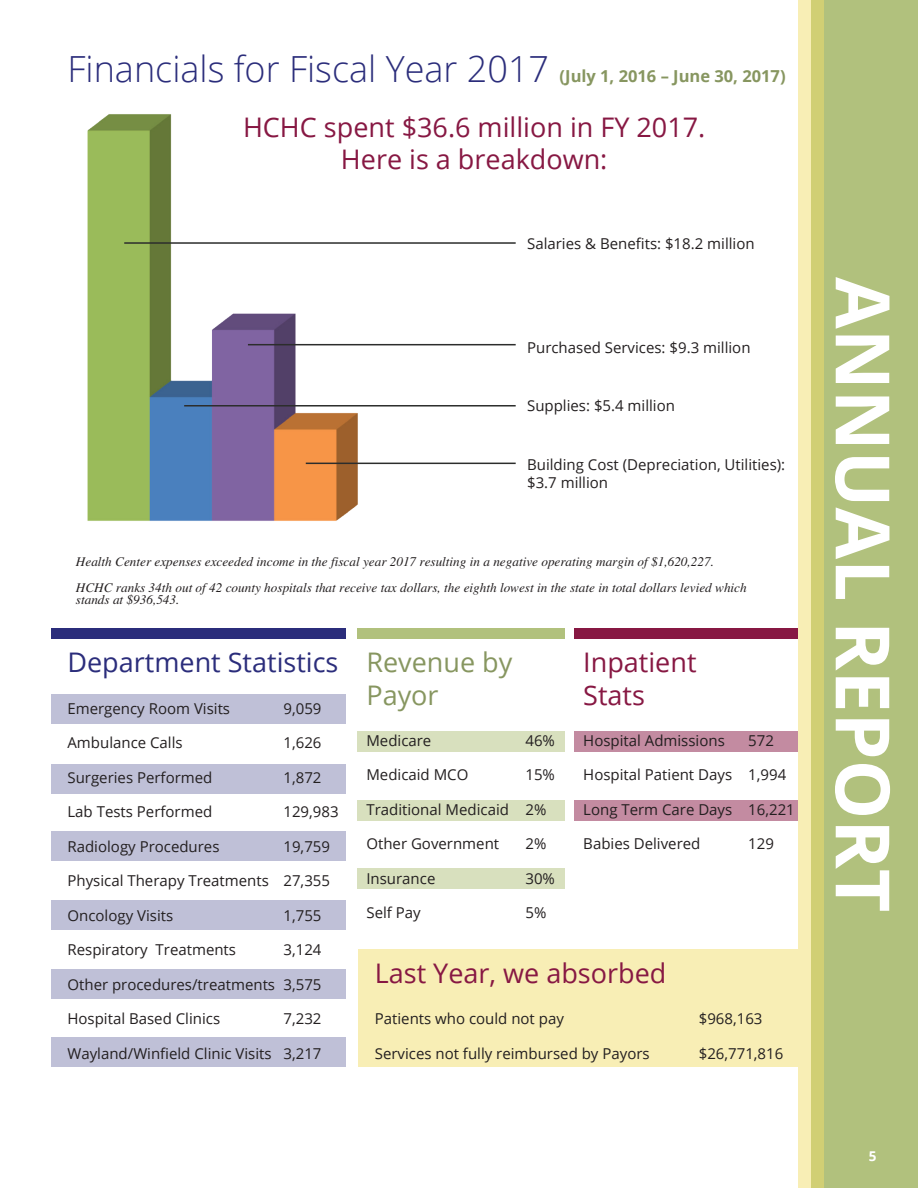
<style>
.page{position:relative;width:918px;height:1188px;background:#fff}
.page>*{position:absolute;margin:0;border:0;box-sizing:border-box;transform-origin:0 0}
.t1{font:700 75px "Open Sans";color:#fff}
.t2{font:300 36px "Open Sans";color:#2b2d7b}
.t3{font:27px/32.4px "Open Sans";color:#871843;text-align:center}
.t4{font:27px "Open Sans";color:#2b2d7b}
.t5{font:27px/32.4px "Open Sans";color:#879660}
.t6{font:15px/18px "Open Sans";color:#231f20}
.t7{font:700 13.5px "Open Sans";color:#fff}
.t8{font:italic 13.2px/25.7px "Times";color:#231f20}
.s1{font-weight:700;font-size:16.5px;color:#879660}
</style>
<div class="page">
<div style="left:358px;top:949px;width:440px;height:117px;background:#f8eeb5"></div>
<div style="left:357px;top:629px;width:208px;height:10px;background:#b1c17d"></div>
<div style="left:357px;top:731px;width:208px;height:21px;background:#d8e0be"></div>
<div style="left:357px;top:800px;width:208px;height:21px;background:#d8e0be"></div>
<div style="left:357px;top:868px;width:208px;height:21px;background:#d8e0be"></div>
<div style="left:52px;top:694px;width:294px;height:30px;background:#bfc0d7"></div>
<div style="left:52px;top:764px;width:294px;height:30px;background:#bfc0d7"></div>
<div style="left:51px;top:831px;width:294px;height:30px;background:#bfc0d7"></div>
<div style="left:51px;top:900px;width:294px;height:30px;background:#bfc0d7"></div>
<div style="left:51px;top:970px;width:294px;height:29px;background:#bfc0d7"></div>
<div style="left:51px;top:1037px;width:294px;height:29px;background:#bfc0d7"></div>
<div style="left:51px;top:629px;width:294px;height:10px;background:#2b2d7b"></div>
<div style="left:574px;top:629px;width:224px;height:10px;background:#871843"></div>
<div style="left:574px;top:731px;width:224px;height:21px;background:#c38ba1"></div>
<div style="left:574px;top:800px;width:224px;height:21px;background:#c38ba1"></div>
<div style="left:811px;top:0;width:107px;height:1188px;background:#b1c17d"></div>
<svg style="left:798px;top:0;width:26px;height:1188px;background:#e4de94"></svg>
<img style="left:87px;top:114px;width:292px;height:407px">
<hr style="left:124px;top:242px;width:392px;height:2px;background:#2c2d2c">
<hr style="left:248px;top:344px;width:268px;height:1px;background:#2c2d2c">
<hr style="left:184px;top:405px;width:332px;height:2px;background:#2c2d2c">
<hr style="left:306px;top:463px;width:210px;height:1px;background:#2c2d2c">
<h2 class="t2" style="left:68px;top:44px;width:720px">Financials for Fiscal Year 2017 <span class="s1">(July 1, 2016 – June 30, 2017)</span></h2>
<h3 class="t3" style="left:243px;top:110px;width:464px">HCHC spent $36.6 million in FY 2017.<br>Here is a breakdown:</h3>
<p class="t6" style="left:527px;top:235px;width:229px">Salaries &amp; Benefits: $18.2 million</p>
<p class="t6" style="left:527px;top:338px;width:225px">Purchased Services: $9.3 million</p>
<p class="t6" style="left:527px;top:397px;width:149px">Supplies: $5.4 million</p>
<p class="t6" style="left:527px;top:455px;width:260px">Building Cost (Depreciation, Utilities): $3.7 million</p>
<p class="t8" style="left:76px;top:549px;width:672px">Health Center expenses exceeded income in the fiscal year 2017 resulting in a negative operating margin of $1,620,227.<br>HCHC ranks 34th out of 42 county hospitals that receive tax dollars, the eighth lowest in the state in total dollars levied which</p>
<p class="t8" style="left:76px;top:587px;width:105px">stands at $936,543.</p>
<h3 class="t4" style="left:68px;top:644px;width:273px">Department Statistics</h3>
<p class="t6" style="left:68px;top:699px;width:164px">Emergency Room Visits</p>
<p class="t6" style="left:284px;top:699px;width:39px">9,059</p>
<p class="t6" style="left:68px;top:733px;width:117px">Ambulance Calls</p>
<p class="t6" style="left:284px;top:733px;width:39px">1,626</p>
<p class="t6" style="left:68px;top:768px;width:146px">Surgeries Performed</p>
<p class="t6" style="left:284px;top:768px;width:39px">1,872</p>
<p class="t6" style="left:68px;top:802px;width:146px">Lab Tests Performed</p>
<p class="t6" style="left:284px;top:802px;width:57px">129,983</p>
<p class="t6" style="left:68px;top:837px;width:154px">Radiology Procedures</p>
<p class="t6" style="left:284px;top:837px;width:48px">19,759</p>
<p class="t6" style="left:68px;top:871px;width:264px">Physical Therapy Treatments 27,355</p>
<p class="t6" style="left:68px;top:906px;width:107px">Oncology Visits</p>
<p class="t6" style="left:284px;top:906px;width:39px">1,755</p>
<p class="t6" style="left:68px;top:940px;width:170px">Respiratory Treatments</p>
<p class="t6" style="left:284px;top:940px;width:39px">3,124</p>
<p class="t6" style="left:68px;top:975px;width:255px">Other procedures/treatments 3,575</p>
<p class="t6" style="left:68px;top:1009px;width:154px">Hospital Based Clinics</p>
<p class="t6" style="left:284px;top:1009px;width:39px">7,232</p>
<p class="t6" style="left:68px;top:1044px;width:255px">Wayland/Winfield Clinic Visits 3,217</p>
<h3 class="t5" style="left:366px;top:646px;width:147px">Revenue by<br>Payor</h3>
<p class="t6" style="left:366px;top:731px;width:66px">Medicare</p>
<p class="t6" style="left:525px;top:731px;width:31px">46%</p>
<p class="t6" style="left:366px;top:766px;width:104px">Medicaid MCO</p>
<p class="t6" style="left:525px;top:766px;width:31px">15%</p>
<p class="t6" style="left:366px;top:800px;width:181px">Traditional Medicaid 2%</p>
<p class="t6" style="left:366px;top:835px;width:134px">Other Government</p>
<p class="t6" style="left:525px;top:835px;width:22px">2%</p>
<p class="t6" style="left:366px;top:869px;width:70px">Insurance</p>
<p class="t6" style="left:525px;top:869px;width:31px">30%</p>
<p class="t6" style="left:366px;top:904px;width:56px">Self Pay</p>
<p class="t6" style="left:525px;top:904px;width:22px">5%</p>
<h3 class="t3" style="left:583px;top:646px;width:115px;text-align:left">Inpatient<br>Stats</h3>
<p class="t6" style="left:583px;top:731px;width:143px">Hospital Admissions</p>
<p class="t6" style="left:748px;top:731px;width:27px">572</p>
<p class="t6" style="left:583px;top:766px;width:204px">Hospital Patient Days 1,994</p>
<p class="t6" style="left:583px;top:800px;width:213px">Long Term Care Days 16,221</p>
<p class="t6" style="left:583px;top:835px;width:119px">Babies Delivered</p>
<p class="t6" style="left:748px;top:835px;width:27px">129</p>
<h3 class="t3" style="left:375px;top:956px;width:293px">Last Year, we absorbed</h3>
<p class="t6" style="left:375px;top:1009px;width:191px">Patients who could not pay</p>
<p class="t6" style="left:699px;top:1009px;width:65px">$968,163</p>
<p class="t6" style="left:375px;top:1044px;width:276px">Services not fully reimbursed by Payors</p>
<p class="t6" style="left:699px;top:1044px;width:86px">$26,771,816</p>
<h1 class="t1" style="left:916px;top:277px;width:637px;rotate:90deg">ANNUAL REPORT</h1>
<p class="t7" style="left:869px;top:1146px;width:9px">5</p>
</div>
